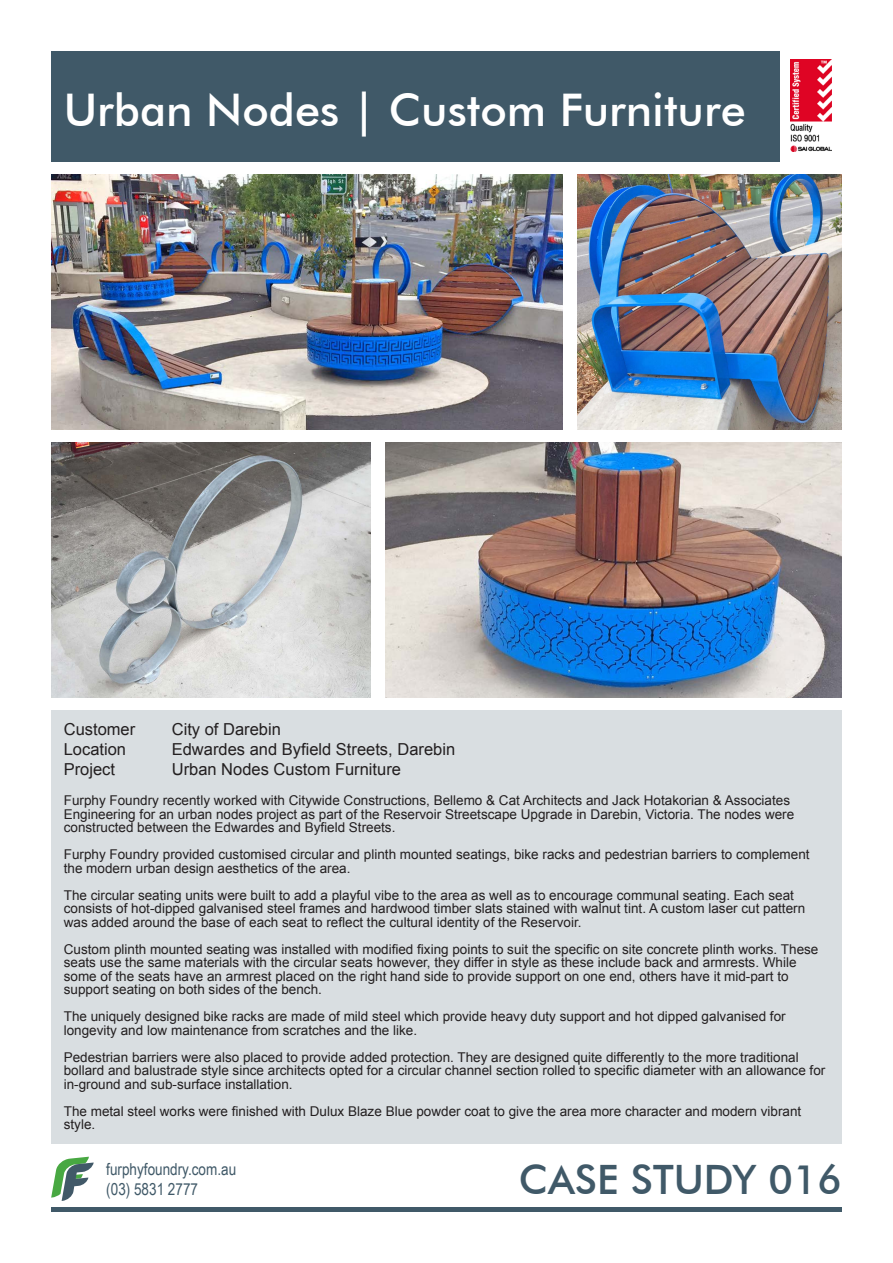
<style>
.page{position:relative;width:893px;height:1263px;background:#fff}
.page>*{position:absolute;margin:0;border:0;box-sizing:border-box;transform-origin:0 0}
.t1{font:500 45px "Futura BT";color:#fff}
.t2{font:500 40.5px "Futura BT";color:#405968}
.t3{font:16.5px "Arial";color:#231f20}
.t4{font:16.5px "Arial Narrow";color:#405968}
.t5{font:13.5px/13.5px "Arial";color:#231f20}
</style>
<div class="page">
<img style="left:51px;top:174px;width:511px;height:255px">
<img style="left:577px;top:174px;width:265px;height:255px">
<img style="left:51px;top:442px;width:320px;height:255px">
<img style="left:386px;top:442px;width:456px;height:255px">
<div style="left:51px;top:710px;width:791px;height:434px;background:#d9dee1"></div>
<hr style="left:51px;top:1208px;width:791px;height:4px;background:#405968">
<svg style="left:51px;top:1157px;width:43px;height:44px"></svg>
<div style="left:51px;top:51px;width:728px;height:111px;background:#405968"></div>
<img style="left:791px;top:60px;width:41px;height:91px">
<p class="t1" style="left:64px;top:83px;width:683px">Urban Nodes | Custom Furniture</p>
<p class="t3" style="left:64px;top:718px;width:73px">Customer</p>
<p class="t3" style="left:172px;top:718px;width:111px">City of Darebin</p>
<p class="t3" style="left:64px;top:738px;width:64px">Location</p>
<p class="t3" style="left:172px;top:738px;width:285px">Edwardes and Byfield Streets, Darebin</p>
<p class="t3" style="left:64px;top:758px;width:53px">Project</p>
<p class="t3" style="left:172px;top:758px;width:231px">Urban Nodes Custom Furniture</p>
<p class="t5" style="left:64px;top:794px;width:732px">Furphy Foundry recently worked with Citywide Constructions, Bellemo &amp; Cat Architects and Jack Hotakorian &amp; Associates<br>Engineering for an urban nodes project as part of the Reservoir Streetscape Upgrade in Darebin, Victoria. The nodes were constructed between the Edwardes and Byfield Streets.</p>
<p class="t5" style="left:64px;top:848px;width:747px">Furphy Foundry provided customised circular and plinth mounted seatings, bike racks and pedestrian barriers to complement the modern urban design aesthetics of the area.</p>
<p class="t5" style="left:64px;top:888px;width:743px">The circular seating units were built to add a playful vibe to the area as well as to encourage communal seating. Each seat consists of hot-dipped galvanised steel frames and hardwood timber slats stained with walnut tint. A custom laser cut pattern was added around the base of each seat to reflect the cultural identity of the Reservoir.</p>
<p class="t5" style="left:64px;top:942px;width:756px">Custom plinth mounted seating was installed with modified fixing points to suit the specific on site concrete plinth works. These seats use the same materials with the circular seats however, they differ in style as these include back and armrests. While some of the seats have an armrest placed on the right hand side to provide support on one end, others have it mid-part to support seating on both sides of the bench.</p>
<p class="t5" style="left:64px;top:1010px;width:723px">The uniquely designed bike racks are made of mild steel which provide heavy duty support and hot dipped galvanised for longevity and low maintenance from scratches and the like.</p>
<p class="t5" style="left:64px;top:1050px;width:763px">Pedestrian barriers were also placed to provide added protection. They are designed quite differently to the more traditional bollard and balustrade style since architects opted for a circular channel section rolled to specific diameter with an allowance for in-ground and sub-surface installation.</p>
<p class="t5" style="left:64px;top:1104px;width:739px">The metal steel works were finished with Dulux Blaze Blue powder coat to give the area more character and modern vibrant style.</p>
<p class="t2" style="left:519px;top:1155px;width:325px">CASE STUDY 016</p>
<p class="t4" style="left:106px;top:1157px;width:131px">furphyfoundry.com.au</p>
<p class="t4" style="left:106px;top:1177px;width:93px">(03) 5831 2777</p>
</div>
